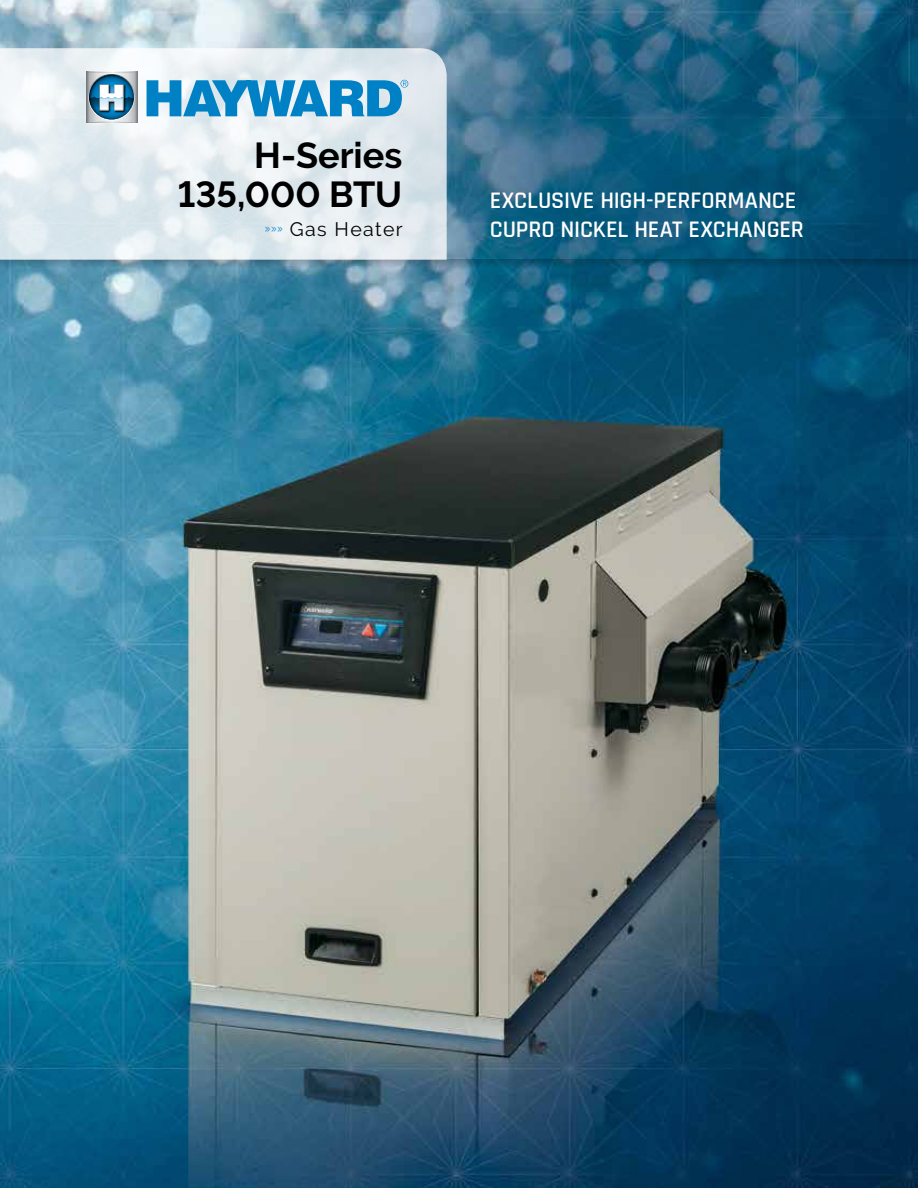
<style>
.page{position:relative;width:918px;height:1188px;background:#fff}
.page>*{position:absolute;margin:0;border:0;box-sizing:border-box;transform-origin:0 0}
.t1{font:700 36px/39px "Raleway";color:#000;text-align:right}
.t2{font:600 24px/28.5px "Rajdhani";letter-spacing:-.005em;color:#fff}
.t3{font:19.5px "Raleway";letter-spacing:.075em;color:#000}
</style>
<div class="page">
<img style="left:0;top:0;width:918px;height:1188px">
<svg style="left:0;top:260px;width:918px;height:9px;background:#336c87"></svg>
<svg style="left:0;top:48px;width:447px;height:212px;fill:#e3ecf0"></svg>
<img style="left:75px;top:60px;width:75px;height:69px">
<svg style="left:86px;top:72px;width:51px;height:1px"></svg>
<svg style="left:89px;top:75px;width:45px;height:45px"></svg>
<svg style="left:86px;top:85px;width:51px;height:38px;background:#7b9fb3"></svg>
<svg style="left:147px;top:80px;width:261px;height:36px;background:#4ea6d5"></svg>
<h1 class="t1" style="left:178px;top:136px;width:226px">H-Series<br>135,000 BTU</h1>
<p class="t3" style="left:265px;top:217px;width:140px"><sup>»»»</sup> Gas Heater</p>
<p class="t2" style="left:490px;top:187px;width:315px">EXCLUSIVE HIGH-PERFORMANCE<br>CUPRO NICKEL HEAT EXCHANGER</p>
</div>
